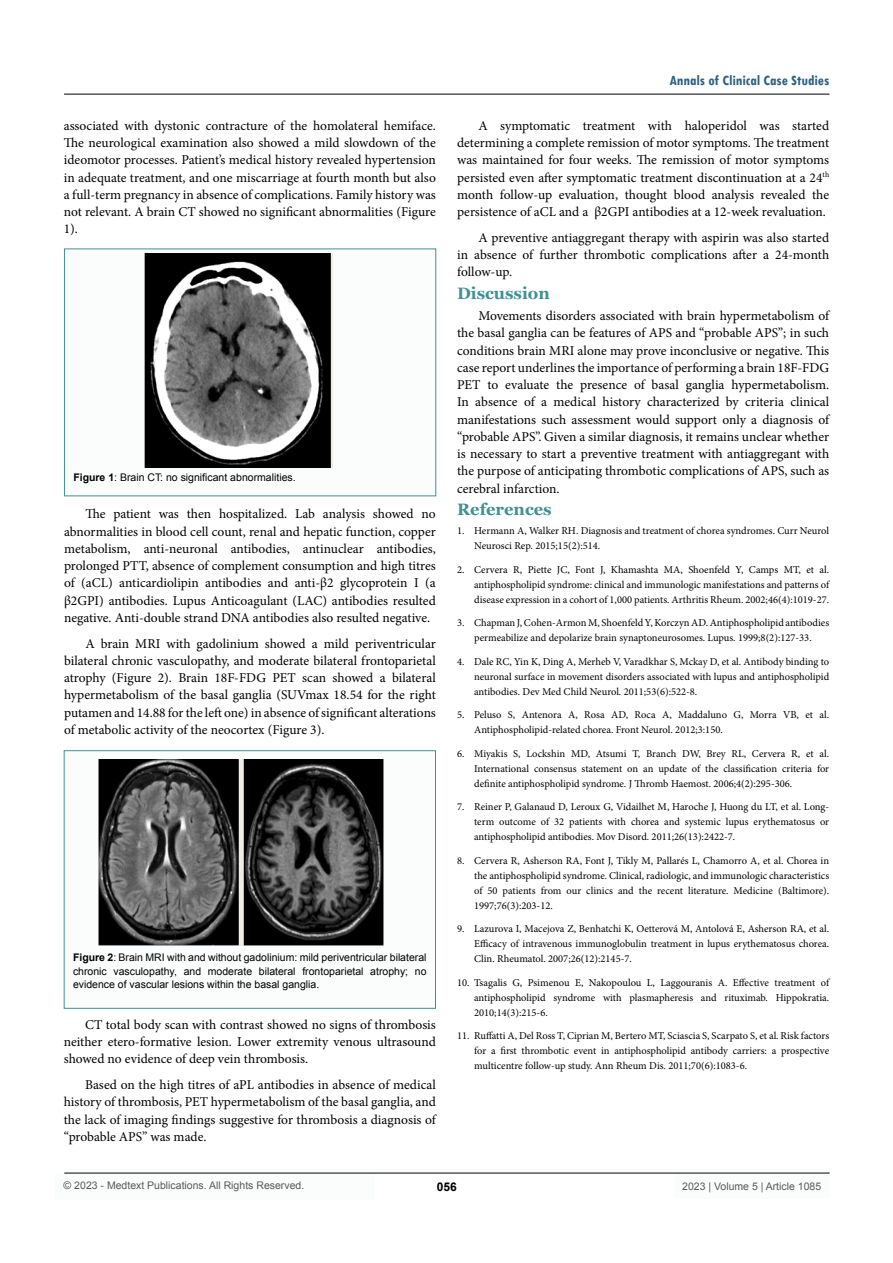
<style>
.page{position:relative;width:893px;height:1263px;background:#fff}
.page>*{position:absolute;margin:0;border:0;box-sizing:border-box;transform-origin:0 0}
.t1{font:700 16.5px "Georgia";color:#3f9191}
.t2{font:700 condensed 15px "Tw Cen";color:#2e617e}
.t3{font:13.5px/17.2px "Minion Pro";color:#000;text-align:justify}
.t4{font:700 12px "Arial";color:#000}
.t5{font:10.5px/15px "Minion Pro";color:#000;text-align:justify}
.t6{font:10.5px/13.5px "Arial";color:#000;text-align:justify}
.t7{font:10.5px "Arial";color:#58595b}
.s1{font-weight:700}
</style>
<div class="page">
<div style="left:55px;top:1173px;width:320px;height:26px;background:#fbfdfd"></div>
<hr style="left:64px;top:1173px;width:766px;height:1px;background:#000">
<hr style="left:64px;top:94px;width:765px;height:1px;background:#000">
<div style="left:674px;top:1174px;width:156px;height:25px;background:#fbfdfd"></div>
<div style="left:64px;top:249px;width:372px;height:247px;background:#fbfdfd"></div>
<div style="left:64px;top:248px;width:372px;height:248px;border:1px solid #3f9191"></div>
<img style="left:145px;top:254px;width:188px;height:214px">
<div style="left:64px;top:751px;width:371px;height:257px;background:#fbfdfd"></div>
<div style="left:64px;top:750px;width:372px;height:259px;border:1px solid #3f9191"></div>
<img style="left:98px;top:759px;width:285px;height:186px">
<p class="t2" style="left:669px;top:72px;width:161px">Annals of Clinical Case Studies</p>
<p class="t3" style="left:64px;top:117px;width:374px">associated with dystonic contracture of the homolateral hemiface.<br>The neurological examination also showed a mild slowdown of the ideomotor processes. Patient’s medical history revealed hypertension in adequate treatment, and one miscarriage at fourth month but also a full-term pregnancy in absence of complications. Family history was not relevant. A brain CT showed no significant abnormalities (Figure 1).</p>
<p class="t3" style="left:457px;top:117px;width:374px;text-indent:21px">A symptomatic treatment with haloperidol was started determining a complete remission of motor symptoms. The treatment was maintained for four weeks. The remission of motor symptoms persisted even after symptomatic treatment discontinuation at a 24<sup>th </sup>month follow-up evaluation, thought blood analysis revealed the persistence of aCL and a β2GPI antibodies at a 12-week revaluation.</p>
<p class="t3" style="left:457px;top:229px;width:374px;text-indent:21px">A preventive antiaggregant therapy with aspirin was also started in absence of further thrombotic complications after a 24-month follow-up.</p>
<p class="t1" style="left:457px;top:282px;width:94px">Discussion</p>
<p class="t3" style="left:457px;top:307px;width:374px;text-indent:21px">Movements disorders associated with brain hypermetabolism of the basal ganglia can be features of APS and “probable APS”; in such conditions brain MRI alone may prove inconclusive or negative. This case report underlines the importance of performing a brain 18F-FDG PET to evaluate the presence of basal ganglia hypermetabolism.<br>In absence of a medical history characterized by criteria clinical manifestations such assessment would support only a diagnosis of “probable APS”. Given a similar diagnosis, it remains unclear whether is necessary to start a preventive treatment with antiaggregant with the purpose of anticipating thrombotic complications of APS, such as cerebral infarction.</p>
<p class="t1" style="left:457px;top:498px;width:96px">References</p>
<p class="t5" style="left:474px;top:523px;width:357px;text-indent:-17px">1. Hermann A, Walker RH. Diagnosis and treatment of chorea syndromes. Curr Neurol<br>Neurosci Rep. 2015;15(2):514.</p>
<p class="t5" style="left:474px;top:562px;width:357px;text-indent:-17px">2. Cervera R, Piette JC, Font J, Khamashta MA, Shoenfeld Y, Camps MT, et al. antiphospholipid syndrome: clinical and immunologic manifestations and patterns of disease expression in a cohort of 1,000 patients. Arthritis Rheum. 2002;46(4):1019-27.</p>
<p class="t5" style="left:457px;top:615px;width:374px;text-align:center">3. Chapman J, Cohen-Armon M, Shoenfeld Y, Korczyn AD. Antiphospholipid antibodies permeabilize and depolarize brain synaptoneurosomes. Lupus. 1999;8(2):127-33.</p>
<p class="t5" style="left:474px;top:654px;width:357px;text-indent:-17px">4. Dale RC, Yin K, Ding A, Merheb V, Varadkhar S, Mckay D, et al. Antibody binding to neuronal surface in movement disorders associated with lupus and antiphospholipid antibodies. Dev Med Child Neurol. 2011;53(6):522-8.</p>
<p class="t5" style="left:474px;top:707px;width:357px;text-indent:-17px">5. Peluso S, Antenora A, Rosa AD, Roca A, Maddaluno G, Morra VB, et al.<br>Antiphospholipid-related chorea. Front Neurol. 2012;3:150.</p>
<p class="t5" style="left:474px;top:746px;width:357px;text-indent:-17px">6. Miyakis S, Lockshin MD, Atsumi T, Branch DW, Brey RL, Cervera R, et al.<br>International consensus statement on an update of the classification criteria for definite antiphospholipid syndrome. J Thromb Haemost. 2006;4(2):295-306.</p>
<p class="t5" style="left:474px;top:799px;width:357px;text-indent:-17px">7. Reiner P, Galanaud D, Leroux G, Vidailhet M, Haroche J, Huong du LT, et al. Long&shy;term outcome of 32 patients with chorea and systemic lupus erythematosus or antiphospholipid antibodies. Mov Disord. 2011;26(13):2422-7.</p>
<p class="t5" style="left:474px;top:853px;width:357px;text-indent:-17px">8. Cervera R, Asherson RA, Font J, Tikly M, Pallarés L, Chamorro A, et al. Chorea in the antiphospholipid syndrome. Clinical, radiologic, and immunologic characteristics of 50 patients from our clinics and the recent literature. Medicine (Baltimore).<br>1997;76(3):203-12.</p>
<p class="t5" style="left:474px;top:921px;width:357px;text-indent:-17px">9. Lazurova I, Macejova Z, Benhatchi K, Oetterová M, Antolová E, Asherson RA, et al.<br>Efficacy of intravenous immunoglobulin treatment in lupus erythematosus chorea.<br>Clin. Rheumatol. 2007;26(12):2145-7.</p>
<p class="t5" style="left:474px;top:975px;width:357px;text-indent:-17px">10. Tsagalis G, Psimenou E, Nakopoulou L, Laggouranis A. Effective treatment of antiphospholipid syndrome with plasmapheresis and rituximab. Hippokratia.<br>2010;14(3):215-6.</p>
<p class="t5" style="left:474px;top:1028px;width:357px;text-indent:-17px">11. Ruffatti A, Del Ross T, Ciprian M, Bertero MT, Sciascia S, Scarpato S, et al. Risk factors for a first thrombotic event in antiphospholipid antibody carriers: a prospective multicentre follow-up study. Ann Rheum Dis. 2011;70(6):1083-6.</p>
<p class="t6" style="left:73px;top:471px;width:224px"><span class="s1">Figure 1</span>: Brain CT: no significant abnormalities.</p>
<p class="t3" style="left:64px;top:505px;width:373px;text-indent:21px">The patient was then hospitalized. Lab analysis showed no abnormalities in blood cell count, renal and hepatic function, copper metabolism, anti-neuronal antibodies, antinuclear antibodies, prolonged PTT, absence of complement consumption and high titres of (aCL) anticardiolipin antibodies and anti-β2 glycoprotein I (a β2GPI) antibodies. Lupus Anticoagulant (LAC) antibodies resulted negative. Anti-double strand DNA antibodies also resulted negative.</p>
<p class="t3" style="left:64px;top:635px;width:373px;text-indent:21px">A brain MRI with gadolinium showed a mild periventricular bilateral chronic vasculopathy, and moderate bilateral frontoparietal atrophy (Figure 2). Brain 18F-FDG PET scan showed a bilateral hypermetabolism of the basal ganglia (SUVmax 18.54 for the right putamen and 14.88 for the left one) in absence of significant alterations of metabolic activity of the neocortex (Figure 3).</p>
<p class="t6" style="left:73px;top:951px;width:355px"><span class="s1">Figure 2</span>: Brain MRI with and without gadolinium: mild periventricular bilateral chronic vasculopathy, and moderate bilateral frontoparietal atrophy; no evidence of vascular lesions within the basal ganglia.</p>
<p class="t3" style="left:64px;top:1016px;width:374px;text-indent:21px">CT total body scan with contrast showed no signs of thrombosis neither etero-formative lesion. Lower extremity venous ultrasound showed no evidence of deep vein thrombosis.</p>
<p class="t3" style="left:64px;top:1076px;width:374px;text-indent:21px">Based on the high titres of aPL antibodies in absence of medical history of thrombosis, PET hypermetabolism of the basal ganglia, and the lack of imaging findings suggestive for thrombosis a diagnosis of “probable APS” was made.</p>
<p class="t7" style="left:64px;top:1179px;width:242px">© 2023 - Medtext Publications. All Rights Reserved.</p>
<p class="t4" style="left:437px;top:1178px;width:22px">056</p>
<p class="t7" style="left:682px;top:1180px;width:140px">2023 | Volume 5 | Article 1085</p>
</div>
